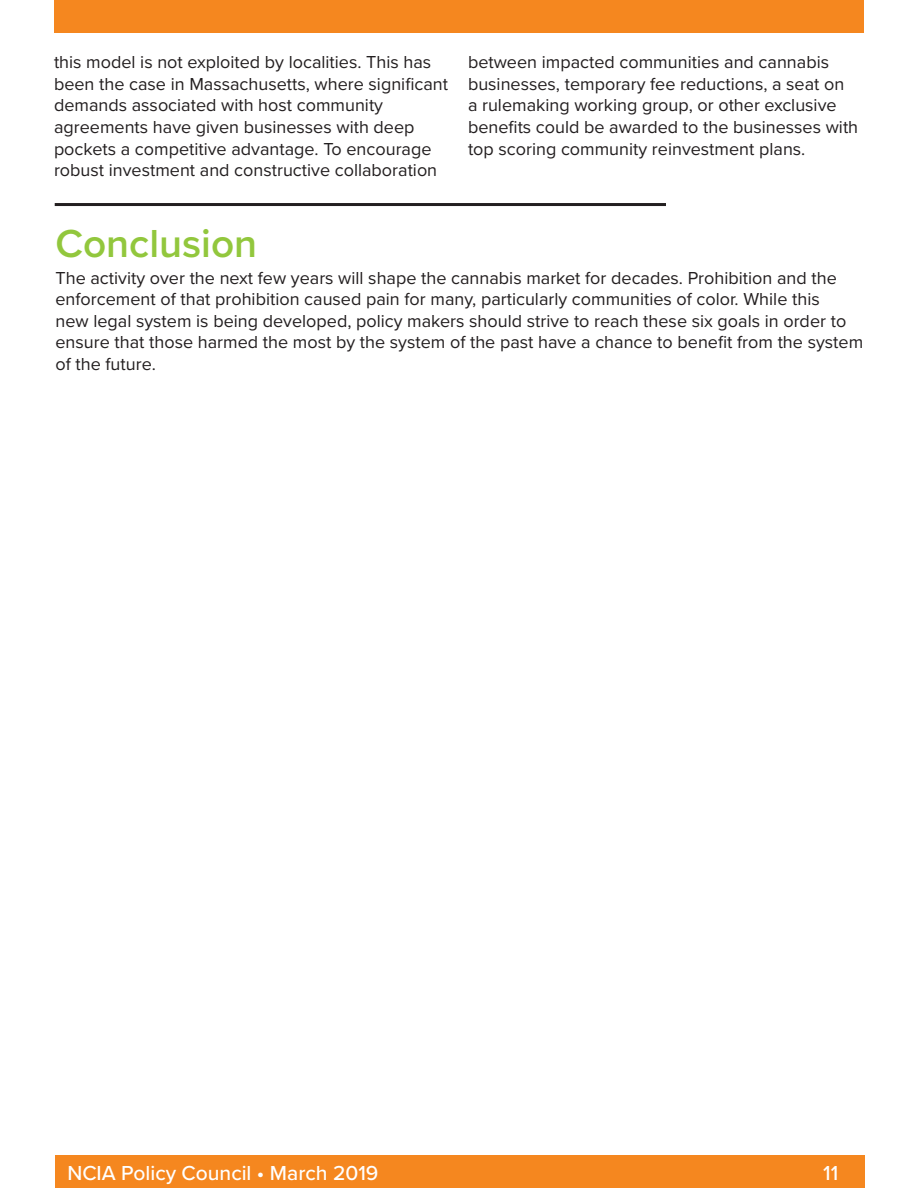
<style>
.page{position:relative;width:918px;height:1188px;background:#fff}
.page>*{position:absolute;margin:0;border:0;box-sizing:border-box;transform-origin:0 0}
.t1{font:600 40.5px "Proxima Nova";color:#92c73d}
.t2{font:500 21px "Proxima Nova";color:#fff}
.t3{font:18px/21.6px "Proxima Nova";color:#231f20}
</style>
<div class="page">
<div style="left:56px;top:1156px;width:810px;height:32px;background:#f5871f"></div>
<div style="left:54px;top:0;width:810px;height:32px;background:#f5871f"></div>
<hr style="left:55px;top:203px;width:611px;height:3px;background:#231f20">
<p class="t3" style="left:54px;top:51px;width:396px">this model is not exploited by localities. This has been the case in Massachusetts, where significant demands associated with host community agreements have given businesses with deep pockets a competitive advantage. To encourage robust investment and constructive collaboration</p>
<p class="t3" style="left:468px;top:51px;width:392px">between impacted communities and cannabis businesses, temporary fee reductions, a seat on a rulemaking working group, or other exclusive benefits could be awarded to the businesses with top scoring community reinvestment plans.</p>
<p class="t1" style="left:56px;top:213px;width:203px">Conclusion</p>
<p class="t3" style="left:56px;top:266px;width:809px">The activity over the next few years will shape the cannabis market for decades. Prohibition and the enforcement of that prohibition caused pain for many, particularly communities of color. While this<br>new legal system is being developed, policy makers should strive to reach these six goals in order to ensure that those harmed the most by the system of the past have a chance to benefit from the system of the future.</p>
<p class="t2" style="left:67px;top:1157px;width:312px">NCIA Policy Council • March 2019</p>
<p class="t2" style="left:823px;top:1157px;width:17px">11</p>
</div>
